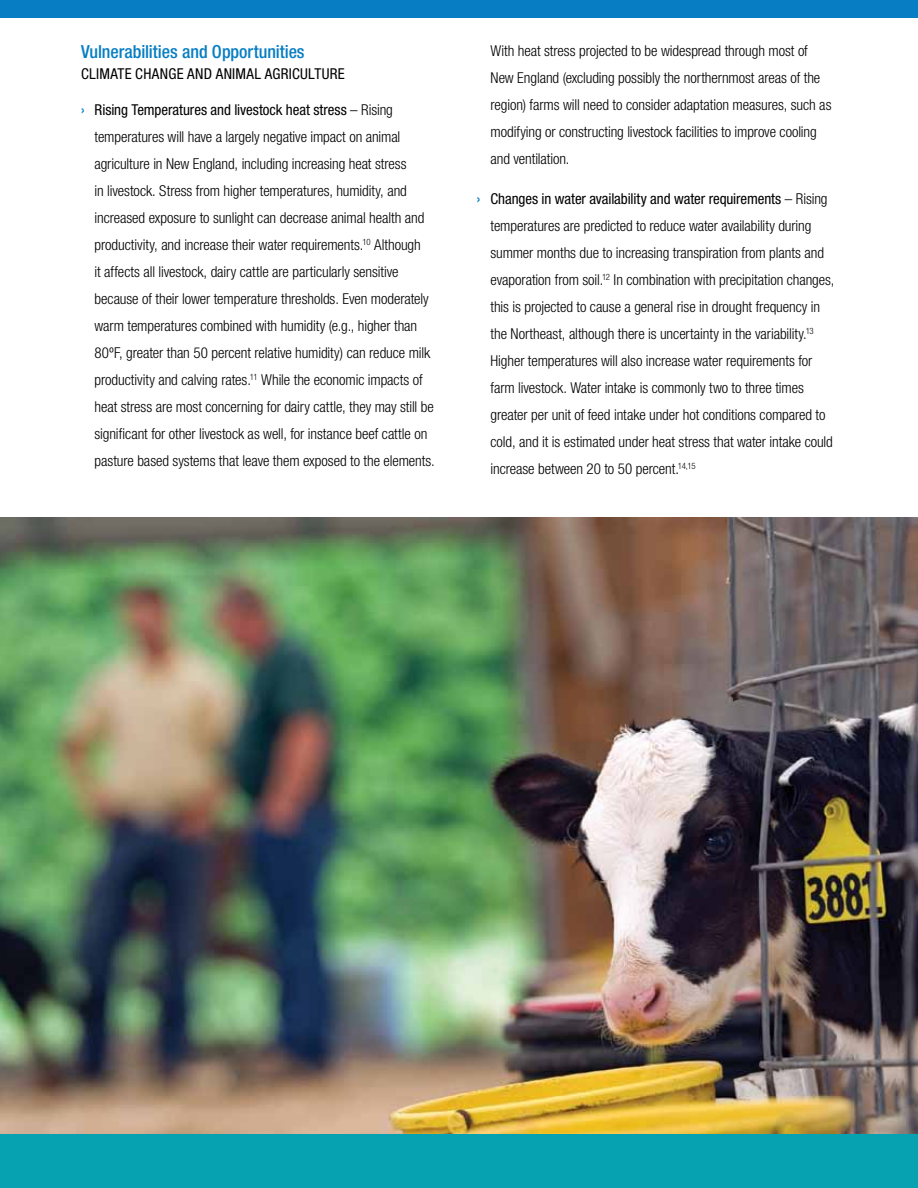
<style>
.page{position:relative;width:918px;height:1188px;background:#fff}
.page>*{position:absolute;margin:0;border:0;box-sizing:border-box;transform-origin:0 0}
.t1{font:500 condensed 18px "Helvetica Neue LT Std";letter-spacing:-.005em;color:#077ec3}
.t2{font:300 condensed 15px/27px "Helvetica Neue LT Std";letter-spacing:-.005em;color:#000}
.t3{font:condensed 15px "Helvetica Neue LT Std";letter-spacing:.02em;color:#000}
.s1{font-weight:500;color:#077ec3}
.s2{font-weight:400}
</style>
<div class="page">
<img style="left:0;top:518px;width:918px;height:616px">
<div style="left:0;top:1134px;width:918px;height:54px;background:#07a2b2"></div>
<div style="left:0;top:0;width:918px;height:18px;background:#077ec3"></div>
<p class="t1" style="left:81px;top:41px;width:225px">Vulnerabilities and Opportunities</p>
<p class="t3" style="left:81px;top:65px;width:265px">Climate Change and Animal Agriculture</p>
<p class="t2" style="left:94px;top:96px;width:342px;text-indent:-13px"><span class="s1">›</span> <span class="s2">Rising Temperatures and livestock heat stress</span> – Rising temperatures will have a largely negative impact on animal agriculture in New England, including increasing heat stress<br>in livestock. Stress from higher temperatures, humidity, and increased exposure to sunlight can decrease animal health and productivity, and increase their water requirements.<sup>10</sup> Although<br>it affects all livestock, dairy cattle are particularly sensitive because of their lower temperature thresholds. Even moderately warm temperatures combined with humidity (e.g., higher than 80ºF, greater than 50 percent relative humidity) can reduce milk productivity and calving rates.<sup>11</sup> While the economic impacts of heat stress are most concerning for dairy cattle, they may still be significant for other livestock as well, for instance beef cattle on pasture based systems that leave them exposed to the elements.</p>
<p class="t2" style="left:490px;top:37px;width:343px">With heat stress projected to be widespread through most of New England (excluding possibly the northernmost areas of the region) farms will need to consider adaptation measures, such as modifying or constructing livestock facilities to improve cooling and ventilation.</p>
<p class="t2" style="left:490px;top:185px;width:346px;text-indent:-14px"><span class="s1">›</span> <span class="s2">Changes in water availability and water requirements</span> – Rising temperatures are predicted to reduce water availability during summer months due to increasing transpiration from plants and evaporation from soil.<sup>12</sup> In combination with precipitation changes, this is projected to cause a general rise in drought frequency in the Northeast, although there is uncertainty in the variability.<sup>13<br></sup>Higher temperatures will also increase water requirements for farm livestock. Water intake is commonly two to three times greater per unit of feed intake under hot conditions compared to cold, and it is estimated under heat stress that water intake could increase between 20 to 50 percent.<sup>14,15</sup></p>
</div>
